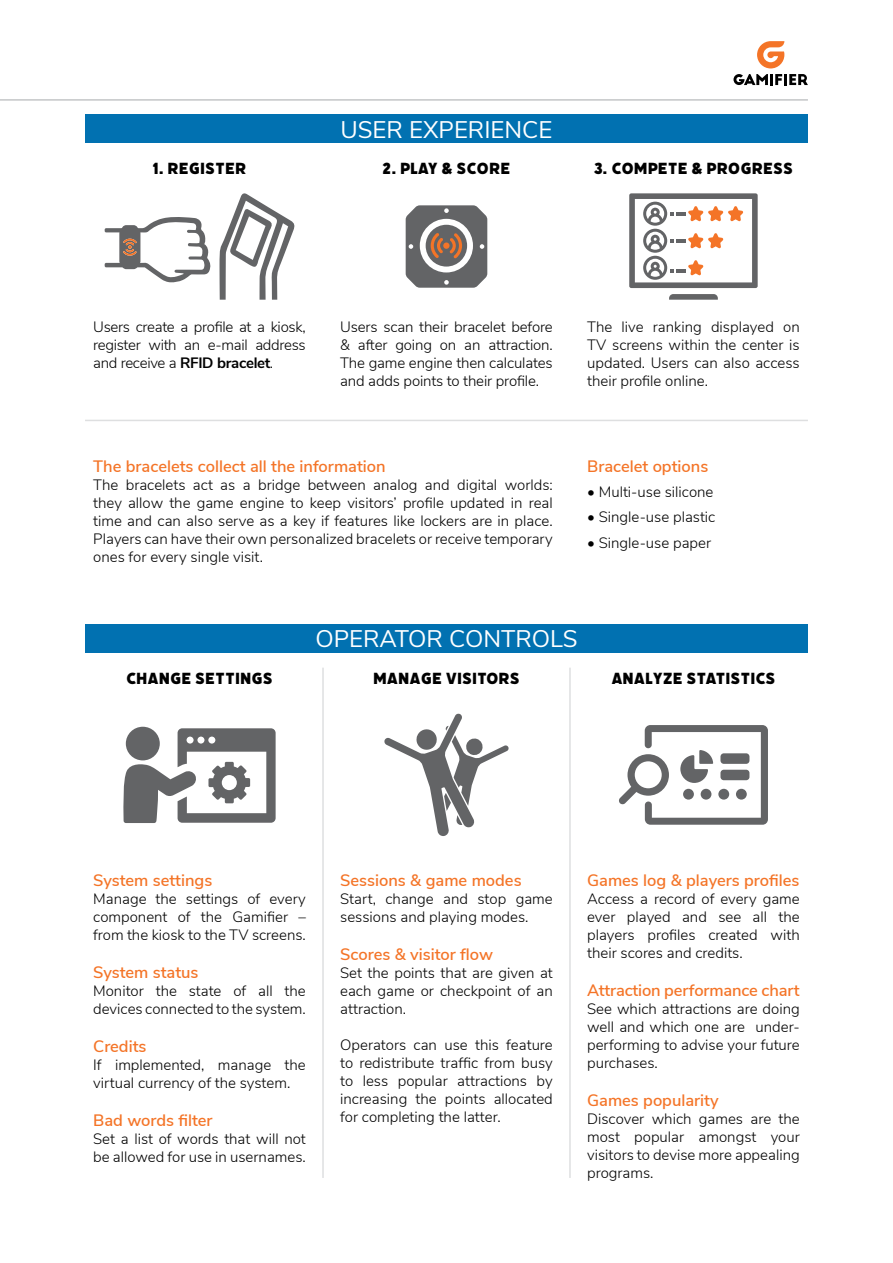
<style>
.page{position:relative;width:893px;height:1263px;background:#fff}
.page>*{position:absolute;margin:0;border:0;box-sizing:border-box;transform-origin:0 0}
.t1{font:24px "Nunito Sans";color:#fff}
.t2{font:18px "Filicudi Solid";color:#000}
.t3{font:600 16.5px "Nunito Sans";color:#f47427}
.t4{font:300 15px/18px "Nunito Sans";color:#000;text-align:justify}
.s1{font-weight:700}
</style>
<div class="page">
<hr style="left:0;top:100px;width:808px;height:1px;background:#a7a9ac">
<svg style="left:733px;top:41px;width:75px;height:44px"></svg>
<hr style="left:322px;top:668px;width:2px;height:510px;background:#dedfe0">
<hr style="left:569px;top:668px;width:2px;height:510px;background:#dedfe0">
<div style="left:85px;top:115px;width:723px;height:28px;background:#0171b1"></div>
<div style="left:85px;top:624px;width:723px;height:29px;background:#0171b1"></div>
<svg style="left:220px;top:193px;width:75px;height:107px"></svg>
<svg style="left:629px;top:193px;width:129px;height:95px"></svg>
<svg style="left:669px;top:294px;width:49px;height:6px"></svg>
<svg style="left:123px;top:728px;width:153px;height:95px"></svg>
<div style="left:126px;top:727px;width:34px;height:33px;background:#636466;border-radius:50%"></div>
<svg style="left:384px;top:713px;width:125px;height:123px"></svg>
<svg style="left:619px;top:725px;width:149px;height:100px"></svg>
<svg style="left:699px;top:750px;width:14px;height:14px"></svg>
<div style="left:683px;top:789px;width:11px;height:11px;background:#636466;border-radius:50%"></div>
<div style="left:701px;top:789px;width:10px;height:11px;background:#636466;border-radius:50%"></div>
<div style="left:718px;top:789px;width:11px;height:11px;background:#636466;border-radius:50%"></div>
<div style="left:736px;top:789px;width:11px;height:11px;background:#636466;border-radius:50%"></div>
<svg style="left:105px;top:217px;width:106px;height:65px"></svg>
<svg style="left:406px;top:205px;width:81px;height:83px"></svg>
<hr style="left:85px;top:420px;width:723px;height:1px;background:#dedfe0">
<h1 class="t1" style="left:340px;top:112px;width:214px">USER EXPERIENCE</h1>
<p class="t2" style="left:153px;top:159px;width:96px">1. REGISTER</p>
<p class="t2" style="left:383px;top:159px;width:129px">2. PLAY &amp; SCORE</p>
<p class="t2" style="left:594px;top:159px;width:201px">3. COMPETE &amp; PROGRESS</p>
<p class="t4" style="left:93px;top:317px;width:214px">Users create a profile at a kiosk, register with an e-mail address and receive a <span class="s1">RFID bracelet</span>.</p>
<p class="t4" style="left:340px;top:317px;width:214px">Users scan their bracelet before &amp; after going on an attraction.<br>The game engine then calculates and adds points to their profile.</p>
<p class="t4" style="left:587px;top:317px;width:214px">The live ranking displayed on TV screens within the center is updated. Users can also access their profile online.</p>
<p class="t3" style="left:93px;top:454px;width:294px">The bracelets collect all the information</p>
<p class="t4" style="left:93px;top:474px;width:461px">The bracelets act as a bridge between analog and digital worlds: they allow the game engine to keep visitors’ profile updated in real time and can also serve as a key if features like lockers are in place.<br>Players can have their own personalized bracelets or receive temporary ones for every single visit.</p>
<p class="t3" style="left:587px;top:454px;width:123px">Bracelet options</p>
<p class="t4" style="left:587px;top:482px;width:128px">• Multi-use silicone</p>
<p class="t4" style="left:587px;top:507px;width:130px">• Single-use plastic</p>
<p class="t4" style="left:587px;top:532px;width:126px">• Single-use paper</p>
<h1 class="t1" style="left:315px;top:621px;width:264px">OPERATOR CONTROLS</h1>
<p class="t2" style="left:126px;top:669px;width:148px">CHANGE SETTINGS</p>
<p class="t2" style="left:373px;top:669px;width:148px">MANAGE VISITORS</p>
<p class="t2" style="left:611px;top:669px;width:166px">ANALYZE STATISTICS</p>
<p class="t3" style="left:93px;top:868px;width:121px">System settings</p>
<p class="t4" style="left:93px;top:889px;width:214px">Manage the settings of every component of the Gamifier – from the kiosk to the TV screens.</p>
<p class="t3" style="left:93px;top:960px;width:107px">System status</p>
<p class="t4" style="left:93px;top:981px;width:214px">Monitor the state of all the devices connected to the system.</p>
<p class="t3" style="left:93px;top:1034px;width:55px">Credits</p>
<p class="t4" style="left:93px;top:1055px;width:214px">If implemented, manage the virtual currency of the system.</p>
<p class="t3" style="left:93px;top:1108px;width:121px">Bad words filter</p>
<p class="t4" style="left:93px;top:1128px;width:214px">Set a list of words that will not be allowed for use in usernames.</p>
<p class="t3" style="left:340px;top:868px;width:183px">Sessions &amp; game modes</p>
<p class="t4" style="left:340px;top:889px;width:214px">Start, change and stop game sessions and playing modes.</p>
<p class="t3" style="left:340px;top:942px;width:154px">Scores &amp; visitor flow</p>
<p class="t4" style="left:340px;top:963px;width:214px">Set the points that are given at each game or checkpoint of an attraction.</p>
<p class="t4" style="left:340px;top:1035px;width:214px">Operators can use this feature to redistribute traffic from busy to less popular attractions by increasing the points allocated for completing the latter.</p>
<p class="t3" style="left:587px;top:868px;width:214px">Games log &amp; players profiles</p>
<p class="t4" style="left:587px;top:889px;width:214px">Access a record of every game ever played and see all the players profiles created with their scores and credits.</p>
<p class="t3" style="left:587px;top:978px;width:214px">Attraction performance chart</p>
<p class="t4" style="left:587px;top:999px;width:214px">See which attractions are doing well and which one are under&shy;performing to advise your future purchases.</p>
<p class="t3" style="left:587px;top:1088px;width:133px">Games popularity</p>
<p class="t4" style="left:587px;top:1109px;width:214px">Discover which games are the most popular amongst your visitors to devise more appealing programs.</p>
</div>
